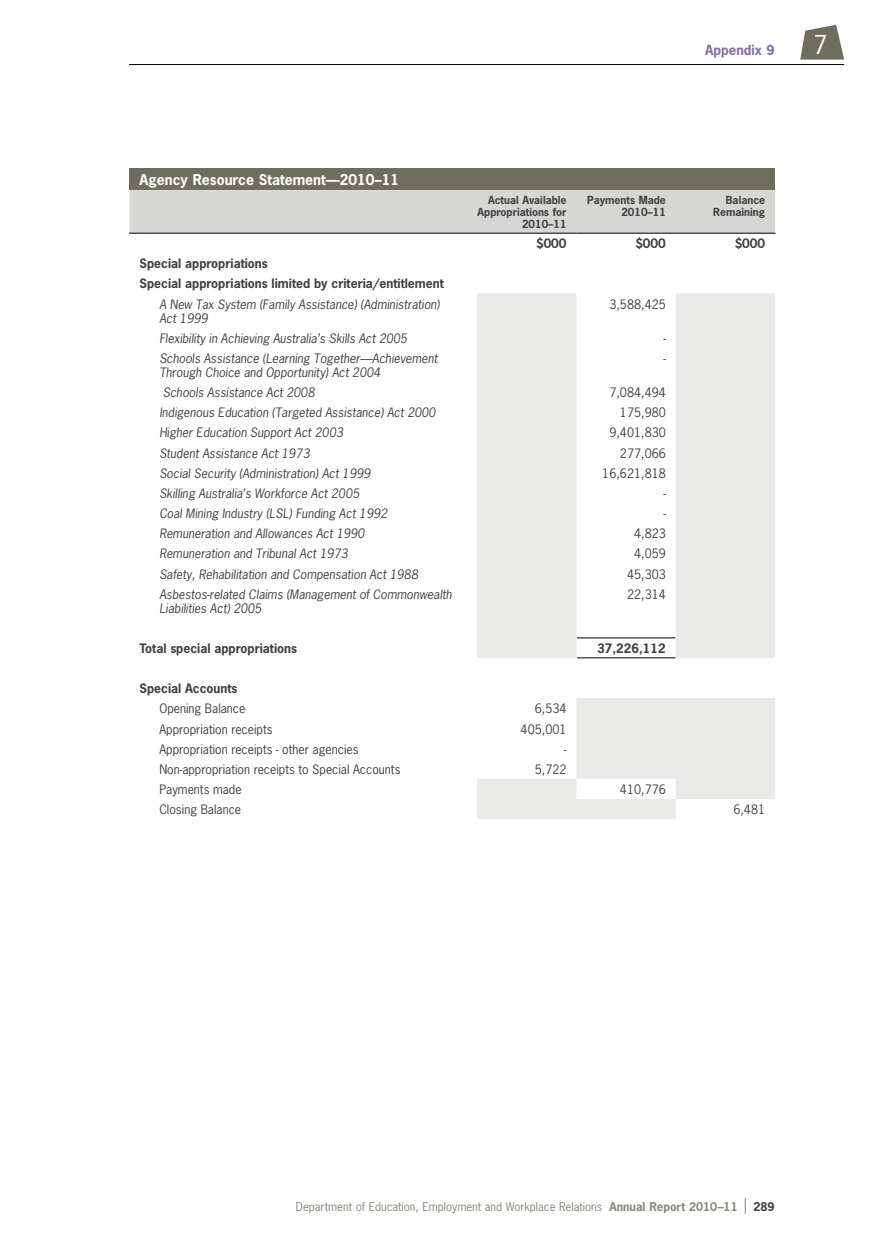
<style>
.page{position:relative;width:874px;height:1241px;background:#fff}
.page>*{position:absolute;margin:0;border:0;box-sizing:border-box;transform-origin:0 0}
.t1{font:24.5px "News Gothic";color:#fff}
.t2{font:700 14px "News Gothic";color:#fff}
.t3{font:700 13.12px "News Gothic";color:#846dab}
.t4{font:italic 12.25px/14px "News Gothic";color:#414042}
.t5{font:12.25px "News Gothic";color:#414042}
.t6{font:700 12.25px/20.1px "News Gothic";color:#414042}
.t7{font:11.38px "News Gothic";color:#89887a}
.t8{font:700 10.5px/12.2px "News Gothic";color:#414042;text-align:right}
.s1{font-weight:700}
.s2{font-size:20.47px;color:#000}
.s3{font-weight:700;color:#414042}
</style>
<div class="page">
<svg style="left:800px;top:25px;width:43px;height:35px"></svg>
<hr style="left:129px;top:64px;width:714px;height:1px;background:#000">
<div style="left:129px;top:169px;width:645px;height:21px;background:#6e6d5e"></div>
<svg style="left:477px;top:293px;width:297px;height:526px;fill:#e9e9e7"></svg>
<hr style="left:576px;top:637px;width:99px;height:1px;background:#000">
<div style="left:129px;top:190px;width:645px;height:44px;background:#d6d6d3"></div>
<hr style="left:149px;top:233px;width:328px;height:1px;background:#000">
<hr style="left:477px;top:233px;width:99px;height:1px;background:#000">
<hr style="left:576px;top:233px;width:99px;height:1px;background:#000">
<hr style="left:675px;top:233px;width:100px;height:1px;background:#000">
<hr style="left:576px;top:657px;width:99px;height:1px;background:#000">
<p class="t2" style="left:139px;top:171px;width:261px">Agency Resource Statement—2010–11</p>
<p class="t3" style="left:705px;top:41px;width:71px">Appendix 9</p>
<h1 class="t1" style="left:812px;top:29px;width:16px">7</h1>
<p class="t8" style="left:477px;top:193px;width:90px">Actual Available<br>Appropriations for<br>2010–11</p>
<p class="t8" style="left:586px;top:193px;width:80px">Payments Made<br>2010–11</p>
<p class="t8" style="left:713px;top:193px;width:53px">Balance<br>Remaining</p>
<p class="t6" style="left:535px;top:233px;width:32px">$000</p>
<p class="t6" style="left:635px;top:233px;width:32px">$000</p>
<p class="t6" style="left:734px;top:233px;width:32px">$000</p>
<p class="t6" style="left:139px;top:253px;width:306px">Special appropriations<br>Special appropriations limited by criteria/entitlement</p>
<p class="t4" style="left:159px;top:296px;width:282px">A New Tax System (Family Assistance) (Administration)<br>Act 1999</p>
<p class="t5" style="left:609px;top:296px;width:58px">3,588,425</p>
<p class="t4" style="left:159px;top:331px;width:249px">Flexibility in Achieving Australia’s Skills Act 2005</p>
<p class="t5" style="left:663px;top:330px;width:4px">-</p>
<p class="t4" style="left:159px;top:351px;width:279px">Schools Assistance (Learning Together—Achievement<br>Through Choice and Opportunity) Act 2004</p>
<p class="t5" style="left:663px;top:350px;width:4px">-</p>
<p class="t4" style="left:163px;top:385px;width:153px">Schools Assistance Act 2008</p>
<p class="t5" style="left:609px;top:384px;width:58px">7,084,494</p>
<p class="t4" style="left:159px;top:405px;width:278px">Indigenous Education (Targeted Assistance) Act 2000</p>
<p class="t5" style="left:619px;top:405px;width:47px">175,980</p>
<p class="t4" style="left:159px;top:425px;width:185px">Higher Education Support Act 2003</p>
<p class="t5" style="left:609px;top:425px;width:58px">9,401,830</p>
<p class="t4" style="left:159px;top:445px;width:152px">Student Assistance Act 1973</p>
<p class="t5" style="left:619px;top:445px;width:47px">277,066</p>
<p class="t4" style="left:159px;top:465px;width:213px">Social Security (Administration) Act 1999</p>
<p class="t5" style="left:602px;top:465px;width:65px">16,621,818</p>
<p class="t4" style="left:159px;top:486px;width:201px">Skilling Australia’s Workforce Act 2005</p>
<p class="t5" style="left:663px;top:485px;width:4px">-</p>
<p class="t4" style="left:159px;top:506px;width:229px">Coal Mining Industry (LSL) Funding Act 1992</p>
<p class="t5" style="left:663px;top:505px;width:4px">-</p>
<p class="t4" style="left:159px;top:526px;width:207px">Remuneration and Allowances Act 1990</p>
<p class="t5" style="left:633px;top:525px;width:33px">4,823</p>
<p class="t4" style="left:159px;top:546px;width:190px">Remuneration and Tribunal Act 1973</p>
<p class="t5" style="left:633px;top:546px;width:33px">4,059</p>
<p class="t4" style="left:159px;top:566px;width:260px">Safety, Rehabilitation and Compensation Act 1988</p>
<p class="t5" style="left:626px;top:566px;width:40px">45,303</p>
<p class="t4" style="left:159px;top:586px;width:294px">Asbestos-related Claims (Management of Commonwealth<br>Liabilities Act) 2005</p>
<p class="t5" style="left:626px;top:586px;width:40px">22,314</p>
<p class="t6" style="left:139px;top:637px;width:159px">Total special appropriations</p>
<p class="t6" style="left:597px;top:637px;width:70px">37,226,112</p>
<p class="t6" style="left:139px;top:678px;width:99px">Special Accounts</p>
<p class="t5" style="left:159px;top:700px;width:88px">Opening Balance</p>
<p class="t5" style="left:534px;top:700px;width:33px">6,534</p>
<p class="t5" style="left:159px;top:721px;width:115px">Appropriation receipts</p>
<p class="t5" style="left:520px;top:721px;width:47px">405,001</p>
<p class="t5" style="left:159px;top:741px;width:201px">Appropriation receipts - other agencies</p>
<p class="t5" style="left:563px;top:741px;width:4px">-</p>
<p class="t5" style="left:159px;top:761px;width:242px">Non-appropriation receipts to Special Accounts</p>
<p class="t5" style="left:534px;top:761px;width:33px">5,722</p>
<p class="t5" style="left:159px;top:781px;width:84px">Payments made</p>
<p class="t5" style="left:619px;top:781px;width:47px">410,776</p>
<p class="t5" style="left:159px;top:801px;width:83px">Closing Balance</p>
<p class="t5" style="left:733px;top:801px;width:33px">6,481</p>
<p class="t7" style="left:296px;top:1198px;width:480px">Department of Education, Employment and Workplace Relations <span class="s1">Annual Report 2010–11</span> <span class="s2">|</span> <span class="s3">289</span></p>
</div>
